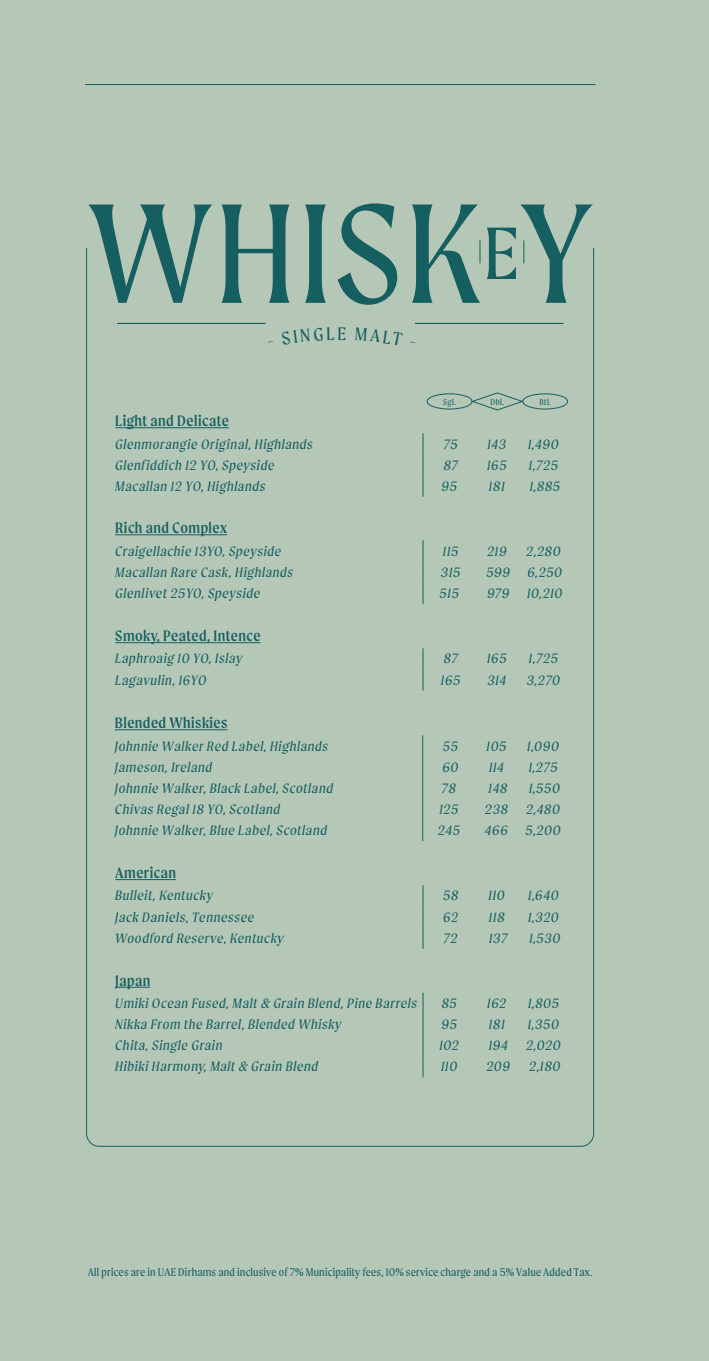
<style>
.page{position:relative;width:709px;height:1361px;background:#b5c7b6}
.page>*{position:absolute;margin:0;border:0;box-sizing:border-box;transform-origin:0 0}
.t1{font:151.2px "Moret";letter-spacing:.02em;color:#155f61}
.t2{font:19.4px "Moret";color:#155f61}
.t3{font:16.2px "Moret";letter-spacing:.03em;color:#155f61}
.t4{font:italic 14.6px "Moret";letter-spacing:.05em;color:#155f61}
.t5{font:12px "Moret";letter-spacing:.02em;color:#155f61}
.t6{font:9px "Moret";letter-spacing:.05em;color:#155f61}
</style>
<div class="page">
<svg style="left:86px;top:247px;width:508px;height:900px"></svg>
<hr style="left:85px;top:84px;width:510px;height:1px;background:#155f61">
<svg style="left:422px;top:735px;width:1px;height:106px"></svg>
<hr style="left:115px;top:729px;width:112px;height:1px;background:#155f61">
<svg style="left:281px;top:327px;width:53px;height:18px"></svg>
<svg style="left:355px;top:328px;width:47px;height:18px"></svg>
<p class="t1" style="left:88px;top:169px;width:506px">WHISK<sup>E</sup>Y</p>
<h2 class="t2" style="left:337px;top:323px;width:10px">E</h2>
<p class="t6" style="left:443px;top:397px;width:14px">Sgl.</p>
<p class="t6" style="left:490px;top:397px;width:15px">Dbl.</p>
<p class="t6" style="left:539px;top:397px;width:13px">Btl.</p>
<p class="t3" style="left:115px;top:412px;width:115px">Light and Delicate</p>
<p class="t4" style="left:115px;top:436px;width:199px">Glenmorangie Original, Highlands</p>
<p class="t4" style="left:443px;top:436px;width:15px">75</p>
<p class="t4" style="left:487px;top:436px;width:20px">143</p>
<p class="t4" style="left:528px;top:436px;width:32px">1,490</p>
<p class="t4" style="left:115px;top:457px;width:161px">Glenfiddich 12 YO, Speyside</p>
<p class="t4" style="left:444px;top:457px;width:15px">87</p>
<p class="t4" style="left:487px;top:457px;width:21px">165</p>
<p class="t4" style="left:529px;top:457px;width:31px">1,725</p>
<p class="t4" style="left:115px;top:478px;width:152px">Macallan 12 YO, Highlands</p>
<p class="t4" style="left:441px;top:478px;width:17px">95</p>
<p class="t4" style="left:489px;top:478px;width:17px">181</p>
<p class="t4" style="left:529px;top:478px;width:32px">1,885</p>
<p class="t3" style="left:115px;top:519px;width:113px">Rich and Complex</p>
<p class="t4" style="left:115px;top:543px;width:167px">Craigellachie 13YO, Speyside</p>
<p class="t4" style="left:443px;top:543px;width:17px">115</p>
<p class="t4" style="left:487px;top:543px;width:21px">219</p>
<p class="t4" style="left:526px;top:543px;width:36px">2,280</p>
<p class="t4" style="left:115px;top:564px;width:179px">Macallan Rare Cask, Highlands</p>
<p class="t4" style="left:441px;top:564px;width:21px">315</p>
<p class="t4" style="left:486px;top:564px;width:25px">599</p>
<p class="t4" style="left:527px;top:564px;width:36px">6,250</p>
<p class="t4" style="left:115px;top:585px;width:146px">Glenlivet 25YO, Speyside</p>
<p class="t4" style="left:439px;top:585px;width:21px">515</p>
<p class="t4" style="left:487px;top:585px;width:24px">979</p>
<p class="t4" style="left:527px;top:585px;width:37px">10,210</p>
<p class="t3" style="left:115px;top:626px;width:147px">Smoky, Peated, Intence</p>
<p class="t4" style="left:115px;top:650px;width:129px">Laphroaig 10 YO, Islay</p>
<p class="t4" style="left:444px;top:650px;width:15px">87</p>
<p class="t4" style="left:487px;top:650px;width:21px">165</p>
<p class="t4" style="left:529px;top:650px;width:31px">1,725</p>
<p class="t4" style="left:115px;top:672px;width:93px">Lagavulin, 16YO</p>
<p class="t4" style="left:441px;top:672px;width:21px">165</p>
<p class="t4" style="left:487px;top:672px;width:20px">314</p>
<p class="t4" style="left:527px;top:672px;width:35px">3,270</p>
<p class="t3" style="left:115px;top:714px;width:114px">Blended Whiskies</p>
<p class="t4" style="left:115px;top:737px;width:215px">Johnnie Walker Red Label, Highlands</p>
<p class="t4" style="left:443px;top:737px;width:17px">55</p>
<p class="t4" style="left:486px;top:737px;width:21px">105</p>
<p class="t4" style="left:527px;top:737px;width:33px">1,090</p>
<p class="t4" style="left:115px;top:759px;width:99px">Jameson, Ireland</p>
<p class="t4" style="left:442px;top:759px;width:17px">60</p>
<p class="t4" style="left:489px;top:759px;width:16px">114</p>
<p class="t4" style="left:528px;top:759px;width:30px">1,275</p>
<p class="t4" style="left:115px;top:780px;width:220px">Johnnie Walker, Black Label, Scotland</p>
<p class="t4" style="left:442px;top:780px;width:15px">78</p>
<p class="t4" style="left:488px;top:780px;width:20px">148</p>
<p class="t4" style="left:529px;top:780px;width:32px">1,550</p>
<p class="t4" style="left:115px;top:801px;width:167px">Chivas Regal 18 YO, Scotland</p>
<p class="t4" style="left:439px;top:801px;width:21px">125</p>
<p class="t4" style="left:485px;top:801px;width:24px">238</p>
<p class="t4" style="left:526px;top:801px;width:35px">2,480</p>
<p class="t4" style="left:115px;top:822px;width:214px">Johnnie Walker, Blue Label, Scotland</p>
<p class="t4" style="left:438px;top:822px;width:23px">245</p>
<p class="t4" style="left:485px;top:822px;width:24px">466</p>
<p class="t4" style="left:525px;top:822px;width:37px">5,200</p>
<p class="t3" style="left:115px;top:863px;width:62px">American</p>
<p class="t4" style="left:115px;top:887px;width:99px">Bulleit, Kentucky</p>
<p class="t4" style="left:443px;top:887px;width:17px">58</p>
<p class="t4" style="left:488px;top:887px;width:18px">110</p>
<p class="t4" style="left:528px;top:887px;width:32px">1,640</p>
<p class="t4" style="left:115px;top:908px;width:140px">Jack Daniels, Tennessee</p>
<p class="t4" style="left:443px;top:908px;width:16px">62</p>
<p class="t4" style="left:489px;top:908px;width:17px">118</p>
<p class="t4" style="left:528px;top:908px;width:32px">1,320</p>
<p class="t4" style="left:115px;top:930px;width:170px">Woodford Reserve, Kentucky</p>
<p class="t4" style="left:444px;top:930px;width:15px">72</p>
<p class="t4" style="left:489px;top:930px;width:20px">137</p>
<p class="t4" style="left:529px;top:930px;width:33px">1,530</p>
<p class="t3" style="left:115px;top:971px;width:37px">Japan</p>
<p class="t4" style="left:115px;top:995px;width:303px">Umiki Ocean Fused, Malt &amp; Grain Blend, Pine Barrels</p>
<p class="t4" style="left:442px;top:995px;width:17px">85</p>
<p class="t4" style="left:487px;top:995px;width:20px">162</p>
<p class="t4" style="left:528px;top:995px;width:32px">1,805</p>
<p class="t4" style="left:115px;top:1016px;width:228px">Nikka From the Barrel, Blended Whisky</p>
<p class="t4" style="left:441px;top:1016px;width:17px">95</p>
<p class="t4" style="left:489px;top:1016px;width:17px">181</p>
<p class="t4" style="left:528px;top:1016px;width:33px">1,350</p>
<p class="t4" style="left:115px;top:1037px;width:109px">Chita, Single Grain</p>
<p class="t4" style="left:439px;top:1037px;width:21px">102</p>
<p class="t4" style="left:488px;top:1037px;width:20px">194</p>
<p class="t4" style="left:526px;top:1037px;width:36px">2,020</p>
<p class="t4" style="left:115px;top:1058px;width:204px">Hibiki Harmony, Malt &amp; Grain Blend</p>
<p class="t4" style="left:441px;top:1058px;width:18px">110</p>
<p class="t4" style="left:486px;top:1058px;width:25px">209</p>
<p class="t4" style="left:529px;top:1058px;width:33px">2,180</p>
<p class="t5" style="left:88px;top:1265px;width:506px">All prices are in UAE Dirhams and inclusive of 7% Municipality fees, 10% service charge and a 5% Value Added Tax.</p>
</div>
